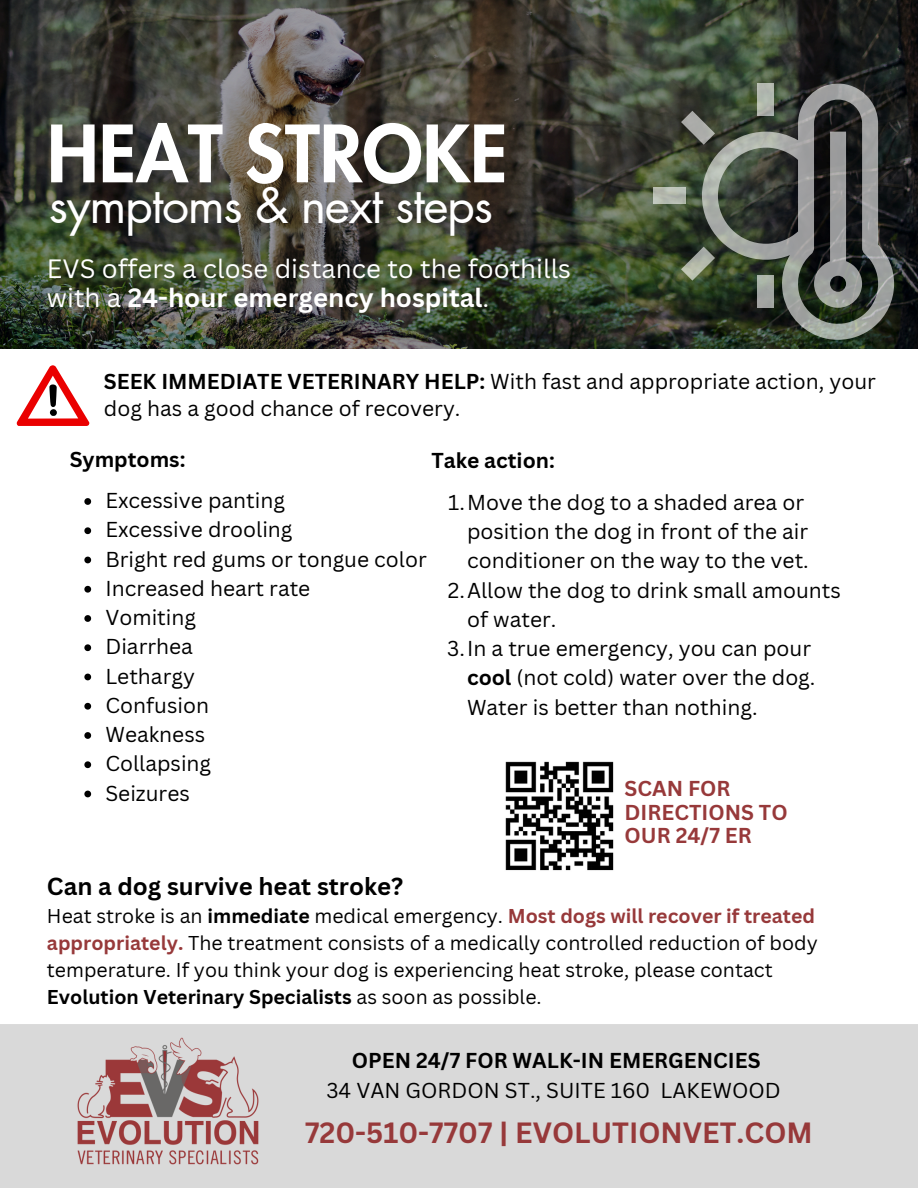
<style>
.page{position:relative;width:918px;height:1188px;background:#fff}
.page>*{position:absolute;margin:0;border:0;box-sizing:border-box;transform-origin:0 0}
.t1{font:800 76.65px "Futura LT Pro";color:#fff}
.t2{font:48.3px "Futura LT Pro";letter-spacing:-.025em;color:#fff}
.t3{font:700 28.5px "Canva Sans";color:#97393a}
.t4{font:25.8px/28.2px "Canva Sans";color:#fff}
.t5{font:700 24px "Canva Sans";color:#000}
.t6{font:21px/29.2px "Canva Sans";color:#000}
.t7{font:700 21px/23.7px "Canva Sans";color:#97393a}
.t8{font:700 21px "Canva Sans";color:#000}
.t9{font:19.5px/27px "Canva Sans";color:#000}
.t10{font:700 19.5px "Canva Sans";color:#000}
.s1{font-weight:700}
.s2{font-weight:700;color:#97393a}
.s3{font-weight:400}
</style>
<div class="page">
<div style="left:0;top:1024px;width:918px;height:164px;background:#d9d9d9"></div>
<svg style="left:17px;top:365px;width:73px;height:61px"></svg>
<img style="left:77px;top:1037px;width:182px;height:128px">
<img style="left:505px;top:761px;width:109px;height:110px">
<img style="left:0;top:0;width:918px;height:348px">
<svg style="left:702px;top:84px;width:192px;height:256px;background:#535a51"></svg>
<svg style="left:814px;top:132px;width:48px;height:176px;background:#4d4e4e"></svg>
<svg style="left:758px;top:84px;width:16px;height:32px"></svg>
<svg style="left:681px;top:111px;width:34px;height:34px"></svg>
<svg style="left:681px;top:247px;width:34px;height:34px"></svg>
<svg style="left:654px;top:188px;width:32px;height:16px"></svg>
<div style="left:758px;top:276px;width:16px;height:32px;background:linear-gradient(to bottom,#a9b3a7,#9e9e9f)"></div>
<svg style="left:84px;top:498px;width:7px;height:7px"></svg>
<svg style="left:84px;top:527px;width:7px;height:7px"></svg>
<svg style="left:84px;top:557px;width:7px;height:6px"></svg>
<svg style="left:84px;top:586px;width:7px;height:7px"></svg>
<svg style="left:84px;top:615px;width:7px;height:7px"></svg>
<svg style="left:84px;top:644px;width:7px;height:7px"></svg>
<svg style="left:84px;top:674px;width:7px;height:6px"></svg>
<svg style="left:84px;top:703px;width:7px;height:7px"></svg>
<svg style="left:84px;top:732px;width:7px;height:7px"></svg>
<svg style="left:84px;top:761px;width:7px;height:7px"></svg>
<svg style="left:84px;top:791px;width:7px;height:6px"></svg>
<p class="t1" style="left:47px;top:119px;width:462px">HEAT STROKE</p>
<p class="t2" style="left:49px;top:183px;width:446px">symptoms &amp; next steps</p>
<p class="t4" style="left:47px;top:254px;width:526px">EVS offers a close distance to the foothills with a <span class="s1">24-hour emergency hospital</span>.</p>
<p class="t6" style="left:104px;top:367px;width:773px;line-height:27px"><span class="s1">SEEK IMMEDIATE VETERINARY HELP:</span> With fast and appropriate action, your dog has a good chance of recovery.</p>
<h1 class="t8" style="left:70px;top:444px;width:117px">Symptoms:</h1>
<h4 class="t6" style="left:105px;top:485px;width:181px">Excessive panting</h4>
<p class="t6" style="left:105px;top:515px;width:189px">Excessive drooling</p>
<p class="t6" style="left:105px;top:544px;width:323px">Bright red gums or tongue color</p>
<p class="t6" style="left:105px;top:573px;width:206px">Increased heart rate</p>
<p class="t6" style="left:105px;top:602px;width:92px">Vomiting</p>
<p class="t6" style="left:105px;top:632px;width:89px">Diarrhea</p>
<p class="t6" style="left:105px;top:661px;width:91px">Lethargy</p>
<p class="t6" style="left:105px;top:690px;width:105px">Confusion</p>
<p class="t6" style="left:105px;top:719px;width:101px">Weakness</p>
<p class="t6" style="left:105px;top:749px;width:107px">Collapsing</p>
<p class="t6" style="left:105px;top:778px;width:86px">Seizures</p>
<p class="t8" style="left:431px;top:446px;width:125px">Take action:</p>
<h5 class="t6" style="left:467px;top:487px;width:343px;text-indent:-19px">1.Move the dog to a shaded area or position the dog in front of the air conditioner on the way to the vet.</h5>
<p class="t6" style="left:467px;top:575px;width:375px;text-indent:-19px">2.Allow the dog to drink small amounts of water.</p>
<p class="t6" style="left:467px;top:633px;width:350px;text-indent:-20px">3.In a true emergency, you can pour <span class="s1">cool</span> (not cold) water over the dog.<br>Water is better than nothing.</p>
<p class="t7" style="left:625px;top:776px;width:165px">SCAN FOR<br>DIRECTIONS TO<br>OUR 24/7 ER</p>
<p class="t5" style="left:47px;top:869px;width:358px">Can a dog survive heat stroke?</p>
<p class="t9" style="left:47px;top:902px;width:772px">Heat stroke is an <span class="s1">immediate</span> medical emergency. <span class="s2">Most dogs will recover if treated appropriately.</span> The treatment consists of a medically controlled reduction of body temperature. If you think your dog is experiencing heat stroke, please contact</p>
<p class="t10" style="left:47px;top:983px;width:496px">Evolution Veterinary Specialists <span class="s3">as soon as possible.</span></p>
<p class="t6" style="left:326px;top:1046px;width:456px;text-align:center"><span class="s1">OPEN 24/7 FOR WALK-IN EMERGENCIES<br></span>34 VAN GORDON ST., SUITE 160 LAKEWOOD</p>
<p class="t3" style="left:305px;top:1112px;width:509px">720-510-7707 | EVOLUTIONVET.COM</p>
</div>
